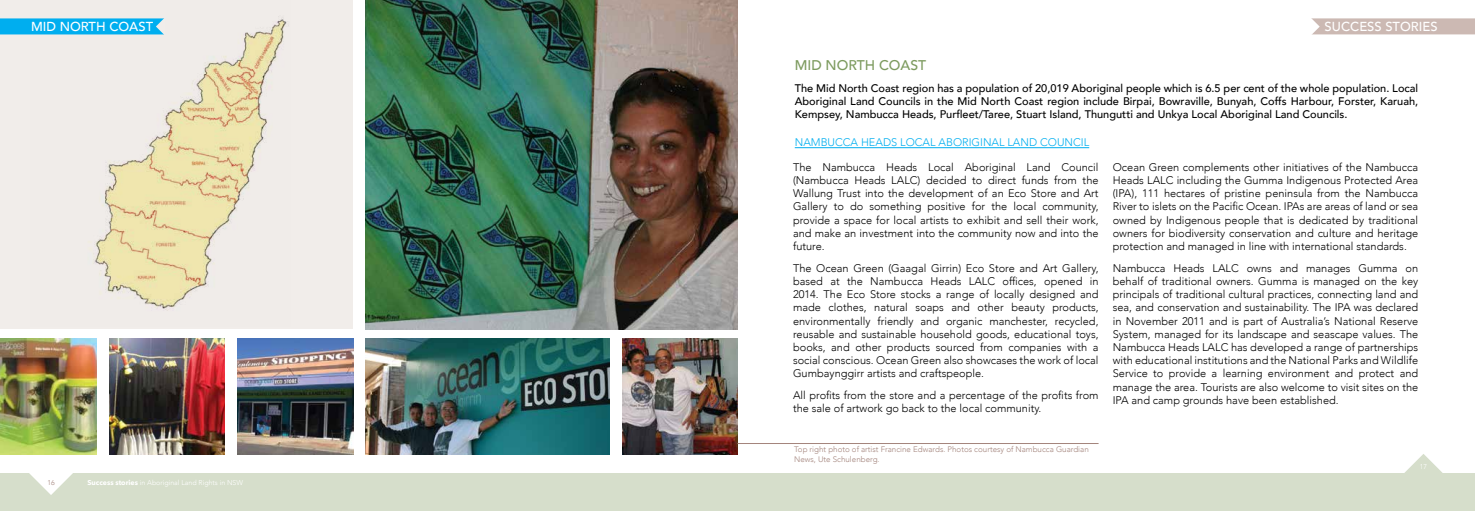
<style>
.page{position:relative;width:1475px;height:511px;background:#fff}
.page>*{position:absolute;margin:0;border:0;box-sizing:border-box;transform-origin:0 0}
.t1{font:500 14px "Avenir";color:#7d9b5f}
.t2{font:500 13px "Avenir";color:#fff}
.t3{font:300 11px/13.2px "Avenir";color:#000;text-align:justify}
.t4{font:500 11px/13.2px "Avenir";color:#000;text-align:justify}
.t5{font:300 11px "Avenir";color:#00aeef}
.t6{font:300 8px/9.6px "Avenir";color:#a3847c}
.t7{font:300 7px "Avenir";color:#fff}
.t8{font:300 7px "Avenir";color:#a3847c}
.s1{font-family:"Avenir Next";font-weight:700}
</style>
<div class="page">
<div style="left:0;top:472px;width:1474px;height:38px;background:#d6decb"></div>
<svg style="left:28px;top:472px;width:46px;height:22px"></svg>
<svg style="left:1399px;top:454px;width:47px;height:19px"></svg>
<div style="left:1310px;top:18px;width:164px;height:16px;background:#ccb9b3"></div>
<svg style="left:1310px;top:18px;width:9px;height:17px"></svg>
<hr style="left:794px;top:147px;width:295px;height:1px;background:#00aeef">
<img style="left:109px;top:338px;width:116px;height:116px">
<img style="left:366px;top:0;width:371px;height:329px">
<img style="left:366px;top:338px;width:243px;height:116px">
<img style="left:0;top:338px;width:97px;height:116px">
<img style="left:237px;top:338px;width:116px;height:116px">
<img style="left:622px;top:338px;width:115px;height:116px">
<svg style="left:0;top:0;width:353px;height:329px;background:#ede8da"></svg>
<div style="left:0;top:18px;width:164px;height:16px;background:#00aeef"></div>
<svg style="left:156px;top:16px;width:10px;height:20px"></svg>
<hr style="left:737px;top:443px;width:361px;height:1px;background:#a3847c">
<p class="t2" style="left:31px;top:15px;width:124px">MID NORTH COAST</p>
<p class="t8" style="left:47px;top:478px;width:9px">16</p>
<p class="t7" style="left:87px;top:477px;width:157px"><span class="s1">Success stories</span> in Aboriginal Land Rights in NSW</p>
<p class="t2" style="left:1324px;top:15px;width:114px">SUCCESS STORIES</p>
<p class="t1" style="left:794px;top:53px;width:133px">MID NORTH COAST</p>
<p class="t4" style="left:794px;top:81px;width:625px">The Mid North Coast region has a population of 20,019 Aboriginal people which is 6.5 per cent of the whole population. Local Aboriginal Land Councils in the Mid North Coast region include Birpai, Bowraville, Bunyah, Coffs Harbour, Forster, Karuah, Kempsey, Nambucca Heads, Purfleet/Taree, Stuart Island, Thungutti and Unkya Local Aboriginal Land Councils.</p>
<p class="t5" style="left:794px;top:135px;width:296px">NAMBUCCA HEADS LOCAL ABORIGINAL LAND COUNCIL</p>
<p class="t3" style="left:793px;top:160px;width:307px">The Nambucca Heads Local Aboriginal Land Council (Nambucca Heads LALC) decided to direct funds from the Wallung Trust into the development of an Eco Store and Art Gallery to do something positive for the local community, provide a space for local artists to exhibit and sell their work, and make an investment into the community now and into the future.</p>
<p class="t3" style="left:793px;top:261px;width:307px">The Ocean Green (Gaagal Girrin) Eco Store and Art Gallery, based at the Nambucca Heads LALC offices, opened in 2014. The Eco Store stocks a range of locally designed and made clothes, natural soaps and other beauty products, environmentally friendly and organic manchester, recycled, reusable and sustainable household goods, educational toys, books, and other products sourced from companies with a social conscious. Ocean Green also showcases the work of local Gumbaynggirr artists and craftspeople.</p>
<p class="t3" style="left:793px;top:388px;width:307px">All profits from the store and a percentage of the profits from the sale of artwork go back to the local community.</p>
<p class="t6" style="left:794px;top:444px;width:296px">Top right photo of artist Francine Edwards. Photos courtesy of Nambucca Guardian<br>News, Ute Schulenberg.</p>
<p class="t3" style="left:1112px;top:160px;width:307px">Ocean Green complements other initiatives of the Nambucca Heads LALC including the Gumma Indigenous Protected Area (IPA), 111 hectares of pristine peninsula from the Nambucca River to islets on the Pacific Ocean. IPAs are areas of land or sea owned by Indigenous people that is dedicated by traditional owners for biodiversity conservation and culture and heritage protection and managed in line with international standards.</p>
<p class="t3" style="left:1112px;top:261px;width:307px">Nambucca Heads LALC owns and manages Gumma on behalf of traditional owners. Gumma is managed on the key principals of traditional cultural practices, connecting land and sea, and conservation and sustainability. The IPA was declared in November 2011 and is part of Australia’s National Reserve System, managed for its landscape and seascape values. The Nambucca Heads LALC has developed a range of partnerships with educational institutions and the National Parks and Wildlife Service to provide a learning environment and protect and manage the area. Tourists are also welcome to visit sites on the IPA and camp grounds have been established.</p>
<p class="t7" style="left:1419px;top:462px;width:9px">17</p>
</div>
